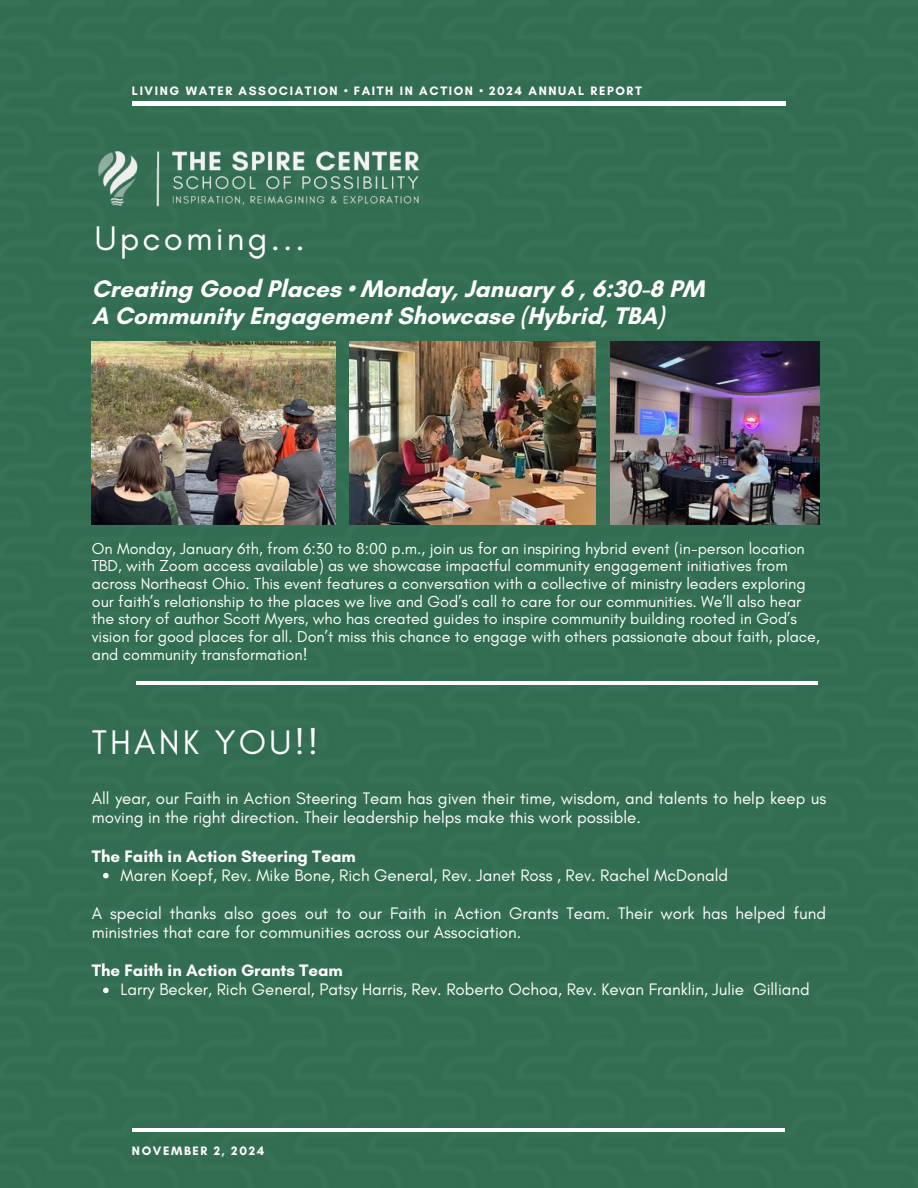
<style>
.page{position:relative;width:918px;height:1188px;background:#326e52}
.page>*{position:absolute;margin:0;border:0;box-sizing:border-box;transform-origin:0 0}
.t1{font:34.8px "Glacial Indifference";letter-spacing:.09em;color:#fffefe}
.t2{font:700 24.45px/27px "Glacial Indifference";color:#fffefe}
.t3{font:16.95px/19.2px "Glacial Indifference";color:#fffefe}
.t4{font:700 16.95px "Glacial Indifference";color:#fffefe}
.t5{font:16.2px/17.7px "Glacial Indifference";color:#fffefe}
.t6{font:700 12.45px "Glacial Indifference";letter-spacing:.13em;color:#fffefe}
</style>
<div class="page">
<hr style="left:132px;top:102px;width:654px;height:3px;background:#fffefe">
<hr style="left:133px;top:1128px;width:652px;height:3px;background:#fffefe">
<svg style="left:137px;top:681px;width:681px;height:4px"></svg>
<img style="left:92px;top:342px;width:244px;height:182px">
<img style="left:350px;top:342px;width:246px;height:182px">
<img style="left:611px;top:342px;width:209px;height:182px">
<img style="left:92px;top:141px;width:364px;height:76px">
<svg style="left:103px;top:873px;width:6px;height:5px"></svg>
<svg style="left:103px;top:988px;width:6px;height:5px"></svg>
<p class="t6" style="left:132px;top:84px;width:511px">LIVING WATER ASSOCIATION • FAITH IN ACTION • 2024 ANNUAL REPORT</p>
<h1 class="t1" style="left:95px;top:217px;width:212px">Upcoming...</h1>
<h2 class="t2" style="left:92px;top:275px;width:614px">Creating Good Places • Monday, January 6 , 6:30-8 PM<br>A Community Engagement Showcase (Hybrid, TBA)</h2>
<p class="t5" style="left:92px;top:539px;width:730px">On Monday, January 6th, from 6:30 to 8:00 p.m., join us for an inspiring hybrid event (in-person location TBD, with Zoom access available) as we showcase impactful community engagement initiatives from across Northeast Ohio. This event features a conversation with a collective of ministry leaders exploring our faith’s relationship to the places we live and God’s call to care for our communities. We’ll also hear the story of author Scott Myers, who has created guides to inspire community building rooted in God’s vision for good places for all. Don’t miss this chance to engage with others passionate about faith, place, and community transformation!</p>
<h1 class="t1" style="left:92px;top:721px;width:228px">THANK YOU!!</h1>
<p class="t3" style="left:92px;top:789px;width:736px">All year, our Faith in Action Steering Team has given their time, wisdom, and talents to help keep us moving in the right direction. Their leadership helps make this work possible.</p>
<p class="t4" style="left:92px;top:845px;width:266px">The Faith in Action Steering Team</p>
<p class="t3" style="left:121px;top:865px;width:609px">Maren Koepf, Rev. Mike Bone, Rich General, Rev. Janet Ross , Rev. Rachel McDonald</p>
<p class="t3" style="left:92px;top:903px;width:736px">A special thanks also goes out to our Faith in Action Grants Team. Their work has helped fund ministries that care for communities across our Association.</p>
<p class="t4" style="left:92px;top:960px;width:253px">The Faith in Action Grants Team</p>
<p class="t3" style="left:121px;top:980px;width:691px">Larry Becker, Rich General, Patsy Harris, Rev. Roberto Ochoa, Rev. Kevan Franklin, Julie Gilliand</p>
<p class="t6" style="left:132px;top:1143px;width:134px">NOVEMBER 2, 2024</p>
</div>
